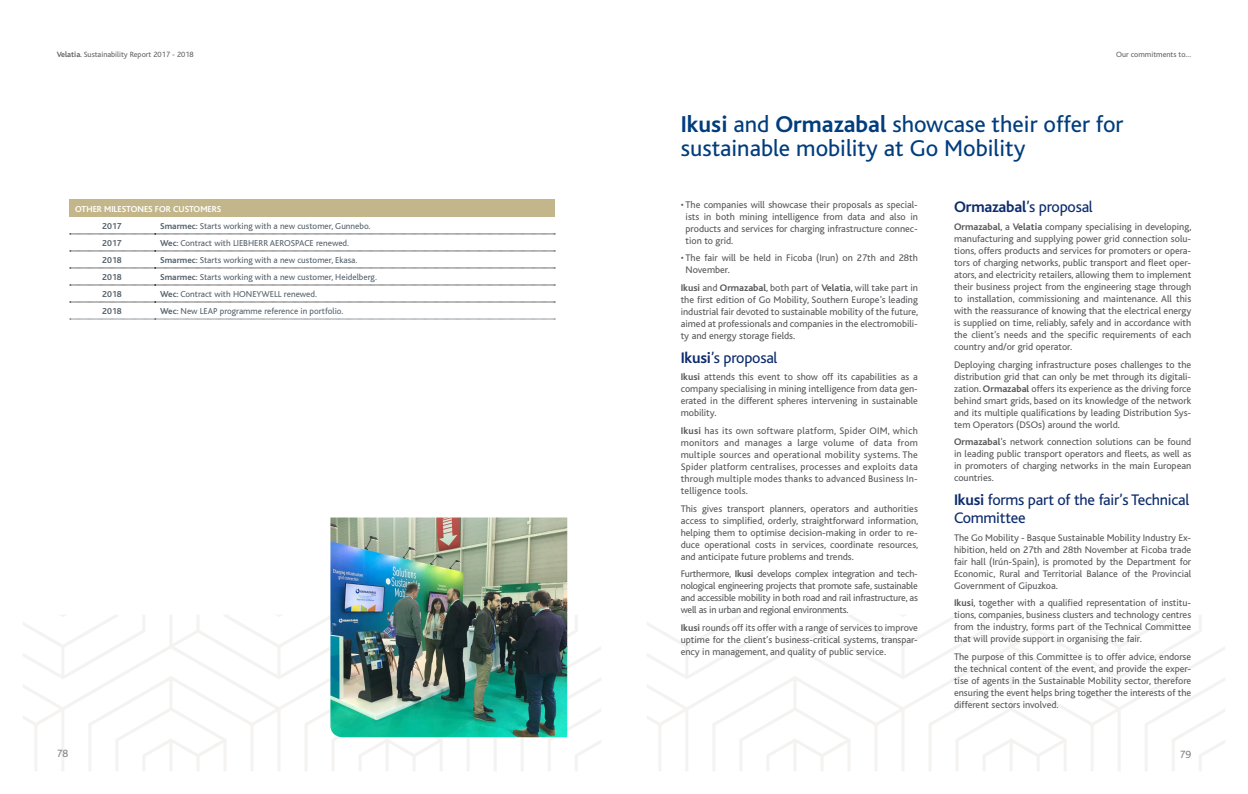
<style>
.page{position:relative;width:1248px;height:794px;background:#fff}
.page>*{position:absolute;margin:0;border:0;box-sizing:border-box;transform-origin:0 0}
.t1{font:24px/24px "Bliss";color:#013d7d}
.t2{font:16px/18px "Bliss";letter-spacing:-.015em;color:#0d2c6e}
.t3{font:11px "Bliss";color:#808285}
.t4{font:10px/12px "Bliss";color:#57585a;text-align:justify}
.t5{font:9px "Bliss";color:#56626c}
.t6{font:700 9px "Bliss";color:#fff}
.t7{font:700 9px "Bliss";color:#56626c}
.t8{font:8px "Bliss";color:#636366}
.s1{font-weight:700}
</style>
<div class="page">
<svg style="left:23px;top:614px;width:578px;height:157px"></svg>
<svg style="left:647px;top:615px;width:578px;height:156px"></svg>
<div style="left:69px;top:200px;width:485px;height:17px;background:#c3b68a"></div>
<svg style="left:70px;top:234px;width:485px;height:1px"></svg>
<svg style="left:70px;top:251px;width:485px;height:1px"></svg>
<svg style="left:70px;top:268px;width:485px;height:1px"></svg>
<svg style="left:70px;top:285px;width:485px;height:1px"></svg>
<svg style="left:70px;top:302px;width:485px;height:1px"></svg>
<svg style="left:70px;top:319px;width:485px;height:1px"></svg>
<img style="left:330px;top:517px;width:237px;height:220px">
<p class="t8" style="left:57px;top:50px;width:139px"><span class="s1">Velatia.</span> Sustainability Report 2017 - 2018</p>
<p class="t6" style="left:75px;top:204px;width:148px">OTHER MILESTONES FOR CUSTOMERS</p>
<p class="t7" style="left:102px;top:221px;width:21px">2017</p>
<p class="t5" style="left:160px;top:221px;width:212px"><span class="s1">Smarmec</span>: Starts working with a new customer, Gunnebo.</p>
<p class="t7" style="left:102px;top:238px;width:21px">2017</p>
<p class="t5" style="left:160px;top:238px;width:190px"><span class="s1">Wec</span>: Contract with LIEBHERR AEROSPACE renewed.</p>
<p class="t7" style="left:102px;top:255px;width:21px">2018</p>
<p class="t5" style="left:160px;top:255px;width:199px"><span class="s1">Smarmec</span>: Starts working with a new customer, Ekasa.</p>
<p class="t7" style="left:102px;top:272px;width:21px">2018</p>
<p class="t5" style="left:160px;top:272px;width:218px"><span class="s1">Smarmec</span>: Starts working with a new customer, Heidelberg.</p>
<p class="t7" style="left:102px;top:289px;width:21px">2018</p>
<p class="t5" style="left:160px;top:289px;width:158px"><span class="s1">Wec</span>: Contract with HONEYWELL renewed.</p>
<p class="t7" style="left:102px;top:306px;width:21px">2018</p>
<p class="t5" style="left:160px;top:306px;width:184px"><span class="s1">Wec</span>: New LEAP programme reference in portfolio.</p>
<p class="t8" style="left:1116px;top:50px;width:77px">Our commitments to…</p>
<p class="t1" style="left:680px;top:112px;width:444px"><span class="s1">Ikusi</span> and <span class="s1">Ormazabal</span> showcase their offer for sustainable mobility at Go Mobility</p>
<p class="t4" style="left:685px;top:198px;width:234px;text-indent:-5px">• The companies will showcase their proposals as special&shy;ists in both mining intelligence from data and also in products and services for charging infrastructure connec&shy;tion to grid.</p>
<p class="t4" style="left:685px;top:252px;width:234px;text-indent:-5px">• The fair will be held in Ficoba (Irun) on 27th and 28th<br>November.</p>
<p class="t4" style="left:680px;top:282px;width:239px"><span class="s1">Ikusi</span> and <span class="s1">Ormazabal</span>, both part of <span class="s1">Velatia</span>, will take part in the first edition of Go Mobility, Southern Europe’s leading industrial fair devoted to sustainable mobility of the future, aimed at professionals and companies in the electromobili&shy;ty and energy storage fields.</p>
<p class="t2" style="left:680px;top:349px;width:98px"><span class="s1">Ikusi</span>’s proposal</p>
<p class="t4" style="left:680px;top:371px;width:239px"><span class="s1">Ikusi</span> attends this event to show off its capabilities as a company specialising in mining intelligence from data gen&shy;erated in the different spheres intervening in sustainable mobility.</p>
<p class="t4" style="left:680px;top:425px;width:239px"><span class="s1">Ikusi</span> has its own software platform, Spider OIM, which monitors and manages a large volume of data from multiple sources and operational mobility systems. The Spider platform centralises, processes and exploits data through multiple modes thanks to advanced Business In&shy;telligence tools.</p>
<p class="t4" style="left:680px;top:502px;width:239px">This gives transport planners, operators and authorities access to simplified, orderly, straightforward information, helping them to optimise decision-making in order to re&shy;duce operational costs in services, coordinate resources, and anticipate future problems and trends.</p>
<p class="t4" style="left:680px;top:568px;width:239px">Furthermore, <span class="s1">Ikusi</span> develops complex integration and tech&shy;nological engineering projects that promote safe, sustainable and accessible mobility in both road and rail infrastructure, as well as in urban and regional environments.</p>
<p class="t4" style="left:680px;top:622px;width:239px"><span class="s1">Ikusi</span> rounds off its offer with a range of services to improve uptime for the client’s business-critical systems, transpar&shy;ency in management, and quality of public service.</p>
<p class="t2" style="left:954px;top:198px;width:140px"><span class="s1">Ormazabal</span>’s proposal</p>
<p class="t4" style="left:954px;top:221px;width:239px"><span class="s1">Ormazabal</span>, a <span class="s1">Velatia</span> company specialising in developing, manufacturing and supplying power grid connection solu&shy;tions, offers products and services for promoters or opera&shy;tors of charging networks, public transport and fleet oper&shy;ators, and electricity retailers, allowing them to implement their business project from the engineering stage through to installation, commissioning and maintenance. All this with the reassurance of knowing that the electrical energy is supplied on time, reliably, safely and in accordance with the client’s needs and the specific requirements of each country and/or grid operator.</p>
<p class="t4" style="left:954px;top:358px;width:239px">Deploying charging infrastructure poses challenges to the distribution grid that can only be met through its digitali&shy;zation. <span class="s1">Ormazabal</span> offers its experience as the driving force behind smart grids, based on its knowledge of the network and its multiple qualifications by leading Distribution Sys&shy;tem Operators (DSOs) around the world.</p>
<p class="t4" style="left:954px;top:436px;width:239px"><span class="s1">Ormazabal</span>’s network connection solutions can be found in leading public transport operators and fleets, as well as in promoters of charging networks in the main European countries.</p>
<p class="t2" style="left:954px;top:491px;width:237px"><span class="s1">Ikusi</span> forms part of the fair’s Technical<br>Committee</p>
<p class="t4" style="left:954px;top:531px;width:239px">The Go Mobility - Basque Sustainable Mobility Industry Ex&shy;hibition, held on 27th and 28th November at Ficoba trade fair hall (Irún-Spain), is promoted by the Department for Economic, Rural and Territorial Balance of the Provincial Government of Gipuzkoa.</p>
<p class="t4" style="left:954px;top:597px;width:239px"><span class="s1">Ikusi</span>, together with a qualified representation of institu&shy;tions, companies, business clusters and technology centres from the industry, forms part of the Technical Committee that will provide support in organising the fair.</p>
<p class="t4" style="left:954px;top:651px;width:239px">The purpose of this Committee is to offer advice, endorse the technical content of the event, and provide the exper&shy;tise of agents in the Sustainable Mobility sector, therefore ensuring the event helps bring together the interests of the different sectors involved.</p>
<p class="t3" style="left:57px;top:747px;width:13px">78</p>
<p class="t3" style="left:1179px;top:749px;width:13px">79</p>
</div>
